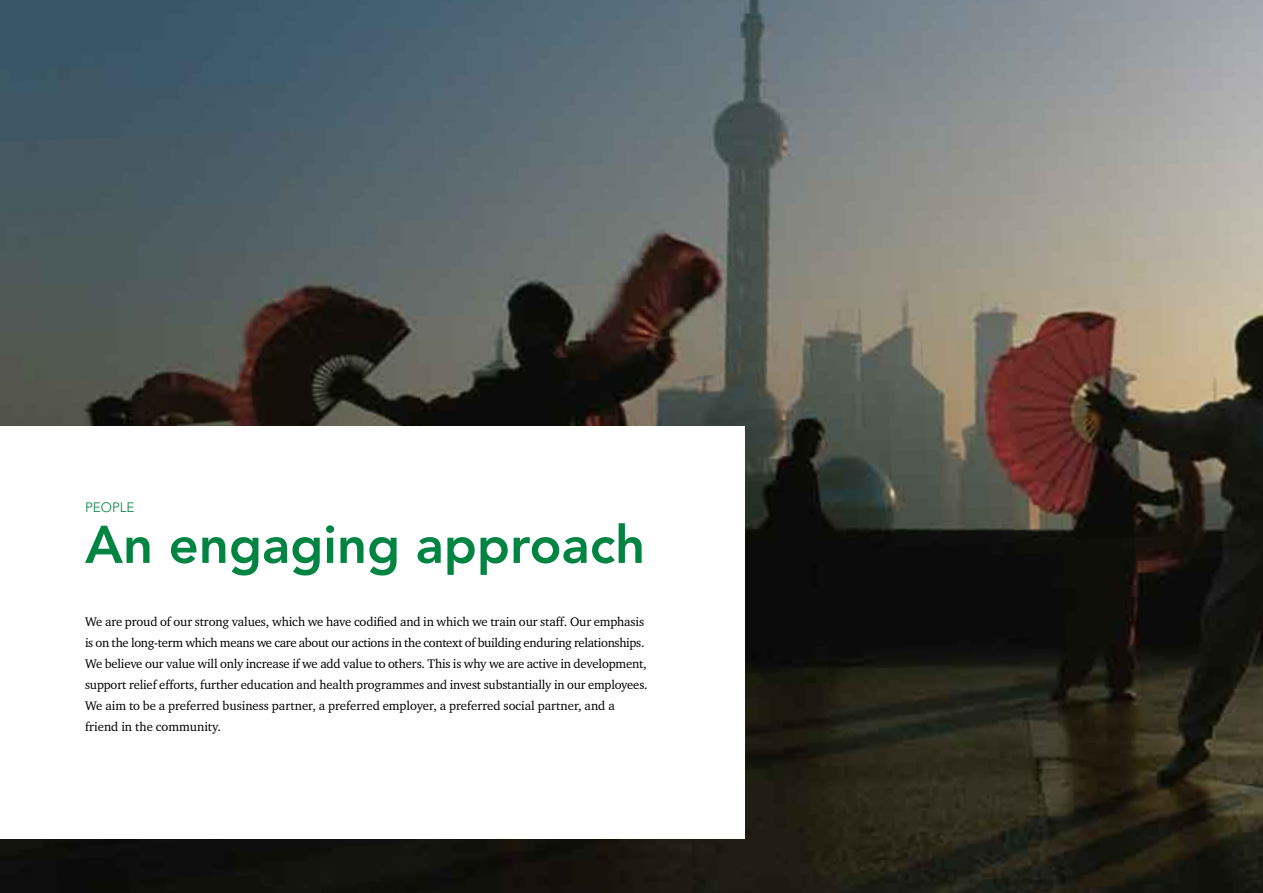
<style>
.page{position:relative;width:1263px;height:893px;background:#fff}
.page>*{position:absolute;margin:0;border:0;box-sizing:border-box;transform-origin:0 0}
.t1{font:800 52.5px "Avenir";color:#008442}
.t2{font:300 13.5px "Avenir";color:#008442}
.t3{font:12.75px/21px "Charter ITC";letter-spacing:-.01em;color:#000}
</style>
<div class="page">
<img style="left:0;top:0;width:1263px;height:893px">
<div style="left:0;top:426px;width:744px;height:412px;background:#fff"></div>
<p class="t2" style="left:85px;top:499px;width:17px">PEOPLE</p>
<h1 class="t1" style="left:85px;top:514px;width:562px">An engaging approach</h1>
<p class="t3" style="left:85px;top:611px;width:564px">We are proud of our strong values, which we have codified and in which we train our staff. Our emphasis is on the long-term which means we care about our actions in the context of building enduring relationships.<br>We believe our value will only increase if we add value to others. This is why we are active in development, support relief efforts, further education and health programmes and invest substantially in our employees.<br>We aim to be a preferred business partner, a preferred employer, a preferred social partner, and a friend in the community.</p>
</div>
